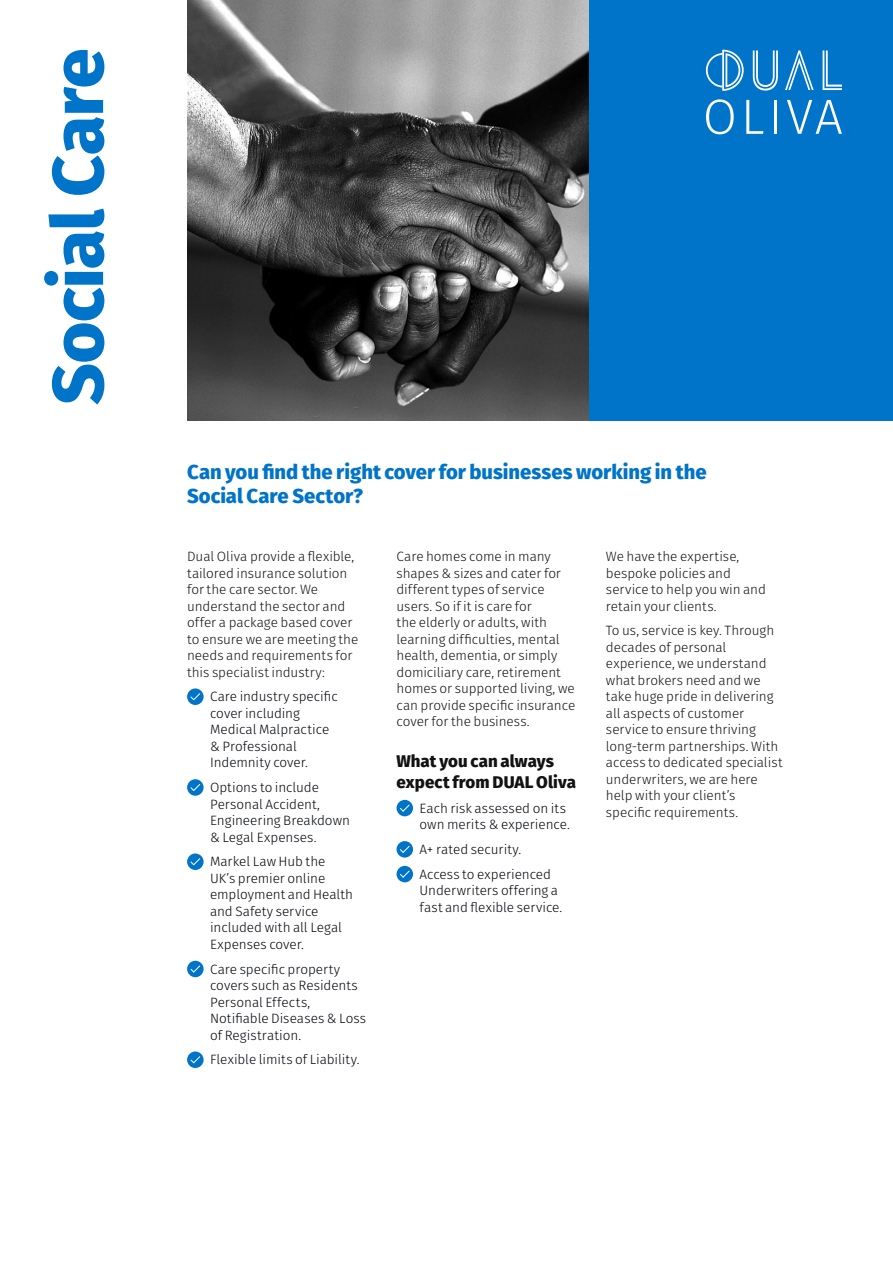
<style>
.page{position:relative;width:893px;height:1263px;background:#fff}
.page>*{position:absolute;margin:0;border:0;box-sizing:border-box;transform-origin:0 0}
.t1{font:800 71.85px "Fira Sans";letter-spacing:-.01em;color:#0074c8}
.t2{font:800 20.25px/24.8px "Fira Sans";color:#0074c8}
.t3{font:800 16.8px/20.5px "Fira Sans";color:#121212}
.t4{font:300 13.5px/16.5px "Fira Sans";letter-spacing:-.005em;color:#121212}
.t5{font:300 13.5px/16.5px "Fira Sans";color:#00050d}
</style>
<div class="page">
<div style="left:589px;top:0;width:304px;height:421px;background:#0074c8"></div>
<svg style="left:187px;top:688px;width:17px;height:17px"></svg>
<svg style="left:190px;top:693px;width:11px;height:8px"></svg>
<svg style="left:187px;top:779px;width:17px;height:17px"></svg>
<svg style="left:190px;top:783px;width:11px;height:8px"></svg>
<svg style="left:187px;top:853px;width:17px;height:17px"></svg>
<svg style="left:190px;top:858px;width:11px;height:8px"></svg>
<div style="left:187px;top:961px;width:17px;height:16px;background:#0074c8;border-radius:50%"></div>
<svg style="left:190px;top:965px;width:11px;height:8px"></svg>
<svg style="left:187px;top:1051px;width:17px;height:17px"></svg>
<svg style="left:190px;top:1056px;width:11px;height:8px"></svg>
<div style="left:396px;top:800px;width:17px;height:16px;background:#0074c8;border-radius:50%"></div>
<svg style="left:400px;top:804px;width:10px;height:8px"></svg>
<svg style="left:396px;top:841px;width:17px;height:17px"></svg>
<svg style="left:399px;top:845px;width:11px;height:8px"></svg>
<div style="left:396px;top:866px;width:17px;height:16px;background:#0074c8;border-radius:50%"></div>
<svg style="left:400px;top:870px;width:10px;height:8px"></svg>
<img style="left:187px;top:0;width:402px;height:421px">
<svg style="left:823px;top:50px;width:19px;height:40px"></svg>
<svg style="left:753px;top:50px;width:25px;height:41px"></svg>
<svg style="left:785px;top:50px;width:29px;height:40px"></svg>
<svg style="left:706px;top:50px;width:38px;height:41px"></svg>
<svg style="left:706px;top:99px;width:28px;height:35px"></svg>
<svg style="left:746px;top:100px;width:17px;height:34px"></svg>
<hr style="left:774px;top:100px;width:3px;height:34px;background:#fff">
<svg style="left:787px;top:100px;width:55px;height:34px"></svg>
<h1 class="t1" style="left:16px;top:405px;width:358px;rotate:-90deg">Social Care</h1>
<h2 class="t2" style="left:187px;top:457px;width:521px">Can you find the right cover for businesses working in the<br>Social Care Sector?</h2>
<p class="t4" style="left:187px;top:548px;width:173px">Dual Oliva provide a flexible, tailored insurance solution for the care sector. We understand the sector and offer a package based cover to ensure we are meeting the needs and requirements for this specialist industry:</p>
<p class="t5" style="left:210px;top:688px;width:129px">Care industry specific cover including<br>Medical Malpractice &amp; Professional<br>Indemnity cover.</p>
<p class="t5" style="left:210px;top:779px;width:141px">Options to include<br>Personal Accident,<br>Engineering Breakdown &amp; Legal Expenses.</p>
<p class="t5" style="left:210px;top:853px;width:145px">Markel Law Hub the<br>UK’s premier online employment and Health and Safety service included with all Legal<br>Expenses cover.</p>
<p class="t5" style="left:210px;top:960px;width:158px">Care specific property covers such as Residents<br>Personal Effects,<br>Notifiable Diseases &amp; Loss of Registration.</p>
<p class="t5" style="left:210px;top:1051px;width:151px">Flexible limits of Liability.</p>
<p class="t4" style="left:396px;top:548px;width:180px">Care homes come in many shapes &amp; sizes and cater for different types of service users. So if it is care for<br>the elderly or adults, with learning difficulties, mental health, dementia, or simply domiciliary care, retirement homes or supported living, we can provide specific insurance cover for the business.</p>
<p class="t3" style="left:396px;top:750px;width:181px">What you can always expect from DUAL Oliva</p>
<p class="t5" style="left:419px;top:800px;width:152px">Each risk assessed on its own merits &amp; experience.</p>
<p class="t5" style="left:419px;top:837px;width:133px;line-height:24.8px">A+ rated security.<br>Access to experienced</p>
<p class="t5" style="left:419px;top:882px;width:144px">Underwriters offering a fast and flexible service.</p>
<p class="t4" style="left:606px;top:548px;width:161px">We have the expertise, bespoke policies and service to help you win and retain your clients.</p>
<p class="t4" style="left:606px;top:622px;width:178px">To us, service is key. Through decades of personal experience, we understand what brokers need and we take huge pride in delivering all aspects of customer service to ensure thriving long-term partnerships. With access to dedicated specialist underwriters, we are here help with your client’s specific requirements.</p>
</div>
